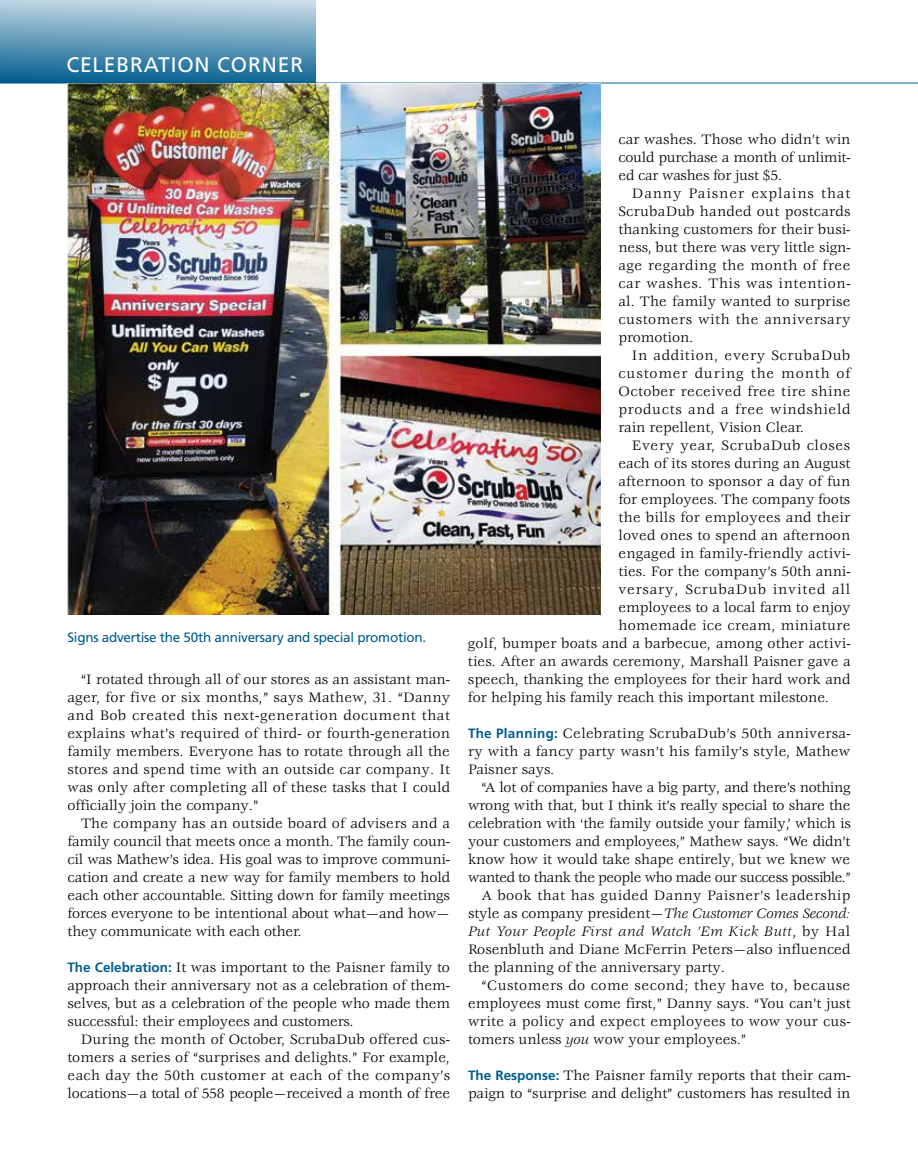
<style>
.page{position:relative;width:918px;height:1175px;background:#fff}
.page>*{position:absolute;margin:0;border:0;box-sizing:border-box;transform-origin:0 0}
.t1{font:21px "Frutiger";letter-spacing:.04em;color:#fff}
.t2{font:15px/18px "Veljovic";color:#000;text-align:justify}
.t3{font:15px "Veljovic";letter-spacing:.02em;color:#000}
.t4{font:15px "Veljovic";letter-spacing:-.025em;color:#000}
.t5{font:15px "Veljovic";letter-spacing:-.02em;color:#000}
.t6{font:italic 15px "Veljovic";letter-spacing:.035em;color:#000}
.t7{font:15px "Veljovic";letter-spacing:.035em;color:#000}
.t8{font:15px "Veljovic";letter-spacing:.03em;color:#000}
.t9{font:15px "Veljovic";letter-spacing:.06em;color:#000}
.t10{font:15px "Veljovic";letter-spacing:.025em;color:#000}
.t11{font:15px "Veljovic";letter-spacing:.045em;color:#000}
.t12{font:13.5px "Frutiger";letter-spacing:-.02em;color:#005d8e}
.s1{font-family:"Frutiger";font-weight:700;font-size:13.5px;color:#005d8e}
.s2{font-style:italic}
.s3{font-style:normal}
</style>
<div class="page">
<div style="left:0;top:0;width:315px;height:83px;background:linear-gradient(to bottom,#c6dbe5,#076191)"></div>
<hr style="left:0;top:83px;width:917px;height:1px;background:#005d8e">
<img style="left:68px;top:83px;width:532px;height:532px">
<h1 class="t1" style="left:66px;top:52px;width:238px">CELEBRATION CORNER</h1>
<p class="t12" style="left:68px;top:629px;width:360px">Signs advertise the 50th anniversary and special promotion.</p>
<p class="t2" style="left:68px;top:671px;width:384px;text-indent:14px">“I rotated through all of our stores as an assistant man&shy;ager, for five or six months,” says Mathew, 31. “Danny and Bob created this next-generation document that explains what’s required of third- or fourth-generation family members. Everyone has to rotate through all the stores and spend time with an outside car company. It was only after completing all of these tasks that I could officially join the company.”</p>
<p class="t2" style="left:68px;top:815px;width:384px;text-indent:14px">The company has an outside board of advisers and a family council that meets once a month. The family coun&shy;cil was Mathew’s idea. His goal was to improve communi&shy;cation and create a new way for family members to hold each other accountable. Sitting down for family meetings forces everyone to be intentional about what—and how— they communicate with each other.</p>
<p class="t2" style="left:67px;top:959px;width:384px"><span class="s1">The Celebration:</span> It was important to the Paisner family to approach their anniversary not as a celebration of them&shy;selves, but as a celebration of the people who made them successful: their employees and customers.</p>
<p class="t2" style="left:67px;top:1031px;width:384px;text-indent:13px">During the month of October, ScrubaDub offered cus&shy;tomers a series of “surprises and delights.” For example, each day the 50th customer at each of the company’s locations—a total of 558 people—received a month of free</p>
<p class="t2" style="left:618px;top:131px;width:234px">car washes. Those who didn’t win could purchase a month of unlimit&shy;ed car washes for just $5.</p>
<p class="t2" style="left:618px;top:185px;width:234px;text-indent:14px">Danny Paisner explains that ScrubaDub handed out postcards thanking customers for their busi&shy;ness, but there was very little sign&shy;age regarding the month of free car washes. This was intention&shy;al. The family wanted to surprise customers with the anniversary promotion.</p>
<p class="t2" style="left:618px;top:347px;width:234px;text-indent:14px">In addition, every ScrubaDub customer during the month of October received free tire shine products and a free windshield rain repellent, Vision Clear.</p>
<p class="t11" style="left:632px;top:437px;width:220px">Every year, ScrubaDub closes</p>
<p class="t2" style="left:618px;top:455px;width:233px">each of its stores during an August</p>
<p class="t2" style="left:618px;top:473px;width:233px">afternoon to sponsor a day of fun</p>
<p class="t2" style="left:618px;top:491px;width:233px">for employees. The company foots</p>
<p class="t3" style="left:618px;top:509px;width:233px">the bills for employees and their</p>
<p class="t2" style="left:618px;top:527px;width:233px">loved ones to spend an afternoon</p>
<p class="t2" style="left:618px;top:545px;width:234px">engaged in family-friendly activi-</p>
<p class="t2" style="left:618px;top:563px;width:234px">ties. For the company’s 50th anni-</p>
<p class="t9" style="left:618px;top:581px;width:233px">versary, ScrubaDub invited all</p>
<p class="t2" style="left:618px;top:599px;width:233px">employees to a local farm to enjoy</p>
<p class="t10" style="left:618px;top:617px;width:234px">homemade ice cream, miniature</p>
<p class="t2" style="left:468px;top:635px;width:384px">golf, bumper boats and a barbecue, among other activi-</p>
<p class="t2" style="left:468px;top:653px;width:384px">ties. After an awards ceremony, Marshall Paisner gave a</p>
<p class="t2" style="left:468px;top:671px;width:384px">speech, thanking the employees for their hard work and</p>
<p class="t2" style="left:468px;top:689px;width:362px">for helping his family reach this important milestone.</p>
<p class="t2" style="left:468px;top:725px;width:384px"><span class="s1">The Planning:</span> Celebrating ScrubaDub’s 50th anniversa&shy;ry with a fancy party wasn’t his family’s style, Mathew Paisner says.</p>
<p class="t5" style="left:482px;top:779px;width:371px">“A lot of companies have a big party, and there’s nothing</p>
<p class="t2" style="left:468px;top:797px;width:384px">wrong with that, but I think it’s really special to share the</p>
<p class="t2" style="left:468px;top:815px;width:384px">celebration with ‘the family outside your family,’ which is</p>
<p class="t2" style="left:468px;top:833px;width:384px">your customers and employees,” Mathew says. “We didn’t</p>
<p class="t2" style="left:468px;top:851px;width:384px">know how it would take shape entirely, but we knew we</p>
<p class="t4" style="left:468px;top:869px;width:384px">wanted to thank the people who made our success possible.”</p>
<p class="t7" style="left:482px;top:887px;width:370px">A book that has guided Danny Paisner’s leadership</p>
<p class="t2" style="left:468px;top:905px;width:384px">style as company president—<span class="s2">The Customer Comes Second:</span></p>
<p class="t6" style="left:468px;top:923px;width:384px">Put Your People First and Watch ’Em Kick Butt<span class="s3">, by Hal</span></p>
<p class="t2" style="left:468px;top:941px;width:384px">Rosenbluth and Diane McFerrin Peters—also influenced</p>
<p class="t2" style="left:468px;top:959px;width:258px">the planning of the anniversary party.</p>
<p class="t8" style="left:482px;top:977px;width:370px">“Customers do come second; they have to, because</p>
<p class="t2" style="left:468px;top:995px;width:384px">employees must come first,” Danny says. “You can’t just</p>
<p class="t3" style="left:468px;top:1013px;width:384px">write a policy and expect employees to wow your cus-</p>
<p class="t2" style="left:468px;top:1031px;width:280px">tomers unless <span class="s2">you</span> wow your employees.”</p>
<p class="t2" style="left:468px;top:1067px;width:384px"><span class="s1">The Response:</span> The Paisner family reports that their cam&shy;paign to “surprise and delight” customers has resulted in</p>
</div>
